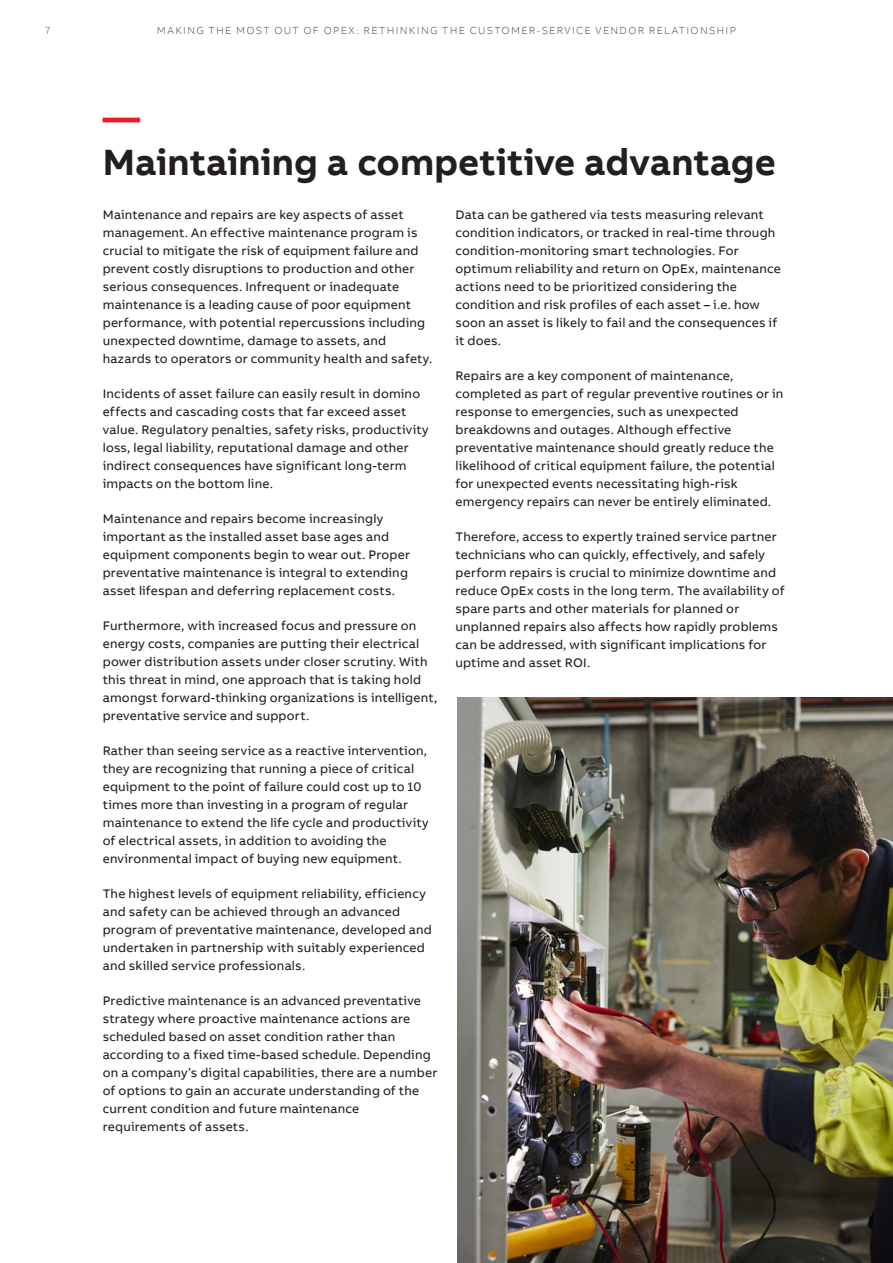
<style>
.page{position:relative;width:893px;height:1263px;background:#fff}
.page>*{position:absolute;margin:0;border:0;box-sizing:border-box;transform-origin:0 0}
.Headline_L_25pt_30pt{font:700 37.5px "AB Bvoice";letter-spacing:-.005em;color:#231f20}
.Information_Level_Headline_25pt_30pt{font:700 37.5px "AB Bvoice";color:#ee1c28}
.Copytext_8_5pt_12pt{font:12.75px/18px "AB Bvoice";letter-spacing:.015em;color:#231f20}
.t1{font:300 10.5px "AB Bvoice";letter-spacing:.12em;color:#636366}
</style>
<div class="page">
<img style="left:457px;top:697px;width:436px;height:566px">
<p class="t1" style="left:45px;top:24px;width:7px">7</p>
<p class="t1" style="left:157px;top:24px;width:580px">MAKING THE MOST OUT OF OPEX: RETHINKING THE CUSTOMER-SERVICE VENDOR RELATIONSHIP</p>
<p class="Information_Level_Headline_25pt_30pt" style="left:103px;top:94px;width:39px">—</p>
<p class="Headline_L_25pt_30pt" style="left:103px;top:139px;width:675px">Maintaining a competitive advantage</p>
<p class="Copytext_8_5pt_12pt" style="left:103px;top:206px;width:331px">Maintenance and repairs are key aspects of asset management. An effective maintenance program is crucial to mitigate the risk of equipment failure and prevent costly disruptions to production and other serious consequences. Infrequent or inadequate maintenance is a leading cause of poor equipment performance, with potential repercussions including unexpected downtime, damage to assets, and hazards to operators or community health and safety.</p>
<p class="Copytext_8_5pt_12pt" style="left:103px;top:385px;width:327px">Incidents of asset failure can easily result in domino effects and cascading costs that far exceed asset value. Regulatory penalties, safety risks, productivity loss, legal liability, reputational damage and other indirect consequences have significant long-term impacts on the bottom line.</p>
<p class="Copytext_8_5pt_12pt" style="left:103px;top:510px;width:309px">Maintenance and repairs become increasingly important as the installed asset base ages and equipment components begin to wear out. Proper preventative maintenance is integral to extending asset lifespan and deferring replacement costs.</p>
<p class="Copytext_8_5pt_12pt" style="left:103px;top:617px;width:336px">Furthermore, with increased focus and pressure on energy costs, companies are putting their electrical power distribution assets under closer scrutiny. With this threat in mind, one approach that is taking hold amongst forward-thinking organizations is intelligent, preventative service and support.</p>
<p class="Copytext_8_5pt_12pt" style="left:103px;top:742px;width:327px">Rather than seeing service as a reactive intervention, they are recognizing that running a piece of critical equipment to the point of failure could cost up to 10 times more than investing in a program of regular maintenance to extend the life cycle and productivity of electrical assets, in addition to avoiding the environmental impact of buying new equipment.</p>
<p class="Copytext_8_5pt_12pt" style="left:103px;top:885px;width:331px">The highest levels of equipment reliability, efficiency and safety can be achieved through an advanced program of preventative maintenance, developed and undertaken in partnership with suitably experienced and skilled service professionals.</p>
<p class="Copytext_8_5pt_12pt" style="left:103px;top:992px;width:336px">Predictive maintenance is an advanced preventative strategy where proactive maintenance actions are scheduled based on asset condition rather than according to a fixed time-based schedule. Depending on a company’s digital capabilities, there are a number of options to gain an accurate understanding of the current condition and future maintenance requirements of assets.</p>
<p class="Copytext_8_5pt_12pt" style="left:455px;top:206px;width:327px">Data can be gathered via tests measuring relevant condition indicators, or tracked in real-time through condition-monitoring smart technologies. For optimum reliability and return on OpEx, maintenance actions need to be prioritized considering the condition and risk profiles of each asset – i.e. how soon an asset is likely to fail and the consequences if it does.</p>
<p class="Copytext_8_5pt_12pt" style="left:455px;top:367px;width:329px">Repairs are a key component of maintenance, completed as part of regular preventive routines or in response to emergencies, such as unexpected breakdowns and outages. Although effective preventative maintenance should greatly reduce the likelihood of critical equipment failure, the potential for unexpected events necessitating high-risk emergency repairs can never be entirely eliminated.</p>
<p class="Copytext_8_5pt_12pt" style="left:455px;top:528px;width:331px">Therefore, access to expertly trained service partner technicians who can quickly, effectively, and safely perform repairs is crucial to minimize downtime and reduce OpEx costs in the long term. The availability of spare parts and other materials for planned or unplanned repairs also affects how rapidly problems can be addressed, with significant implications for uptime and asset ROI.</p>
</div>
